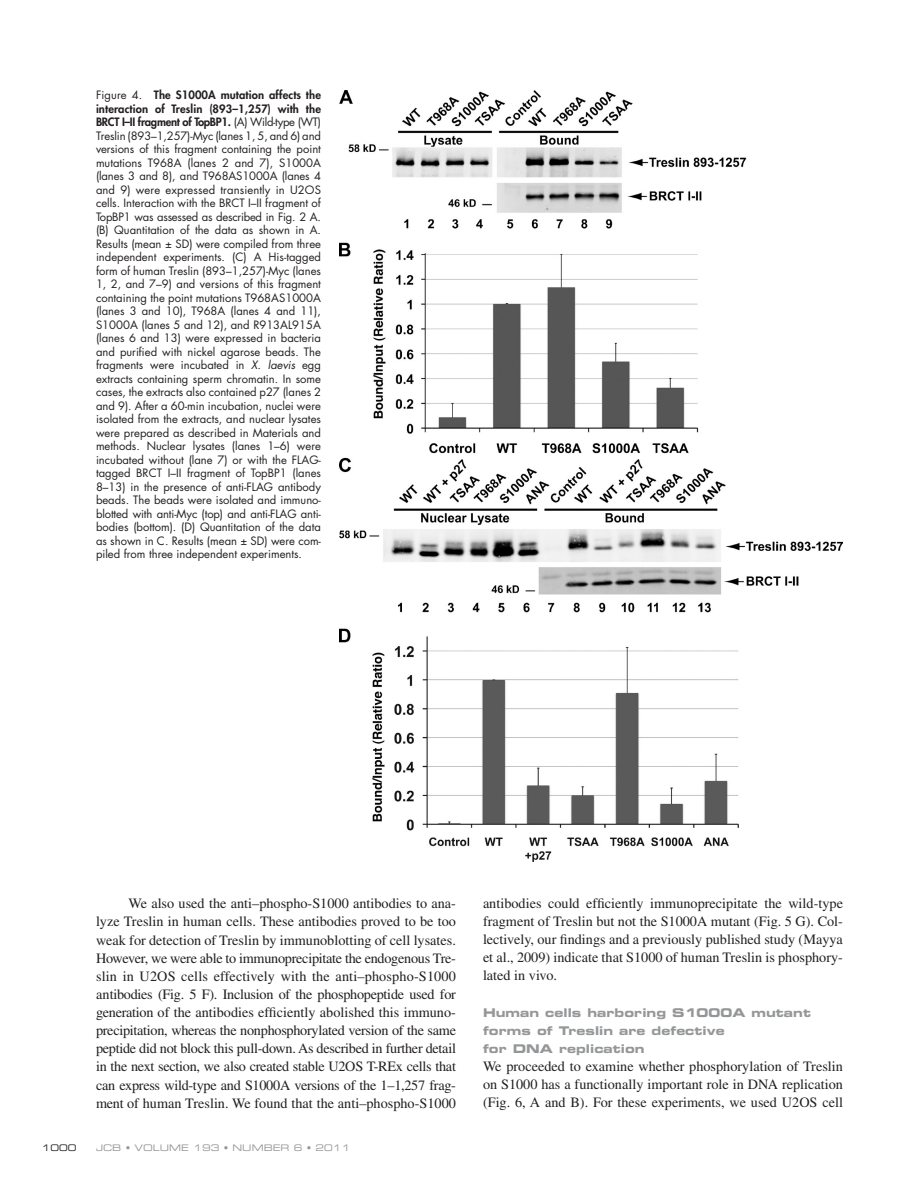
<style>
.page{position:relative;width:918px;height:1188px;background:#fff}
.page>*{position:absolute;margin:0;border:0;box-sizing:border-box;transform-origin:0 0}
.t1{font:14.25px/18.1px "Times LT Std";color:#231f20;text-align:justify}
.t2{font:12px/18px "Eurostile LT Std Bold Ex 2";letter-spacing:.005em;color:#949698}
.t3{font:11.25px/13.5px "Futura Std";color:#231f20;text-align:justify}
.t4{font:9px "Eurostile LT Std Ex 2";color:#949698}
.t5{font:9px "Eurostile LT Std Ex 2";color:#231f20}
.s1{font-weight:800}
.s2{font-style:italic}
</style>
<div class="page">
<img style="left:339px;top:90px;width:504px;height:771px">
<p class="t3" style="left:96px;top:89px;width:227px">Figure 4. <span class="s1">The S1000A mutation affects the interaction of Treslin (893–1,257) with the BRCT I–II fragment of TopBP1.</span> (A) Wild-type (WT)<br>Treslin (893–1,257)-Myc (lanes 1, 5, and 6) and versions of this fragment containing the point mutations T968A (lanes 2 and 7), S1000A (lanes 3 and 8), and T968AS1000A (lanes 4 and 9) were expressed transiently in U2OS cells. Interaction with the BRCT I–II fragment of TopBP1 was assessed as described in Fig. 2 A. (B) Quantitation of the data as shown in A.<br>Results (mean ± SD) were compiled from three independent experiments. (C) A His-tagged form of human Treslin (893–1,257)-Myc (lanes 1, 2, and 7–9) and versions of this fragment containing the point mutations T968AS1000A (lanes 3 and 10), T968A (lanes 4 and 11), S1000A (lanes 5 and 12), and R913AL915A (lanes 6 and 13) were expressed in bacteria and purified with nickel agarose beads. The fragments were incubated in <span class="s2">X. laevis</span> egg extracts containing sperm chromatin. In some cases, the extracts also contained p27 (lanes 2 and 9). After a 60-min incubation, nuclei were isolated from the extracts, and nuclear lysates were prepared as described in Materials and methods. Nuclear lysates (lanes 1–6) were incubated without (lane 7) or with the FLAG&shy;tagged BRCT I–II fragment of TopBP1 (lanes 8–13) in the presence of anti-FLAG antibody beads. The beads were isolated and immuno&shy;blotted with anti-Myc (top) and anti-FLAG anti&shy;bodies (bottom). (D) Quantitation of the data as shown in C. Results (mean ± SD) were com&shy;piled from three independent experiments.</p>
<p class="t1" style="left:96px;top:894px;width:362px;text-indent:32px">We also used the anti–phospho-S1000 antibodies to ana&shy;lyze Treslin in human cells. These antibodies proved to be too weak for detection of Treslin by immunoblotting of cell lysates.<br>However, we were able to immunoprecipitate the endogenous Tre&shy;slin in U2OS cells effectively with the anti–phospho-S1000 antibodies (Fig. 5 F). Inclusion of the phosphopeptide used for generation of the antibodies efficiently abolished this immuno&shy;precipitation, whereas the nonphosphorylated version of the same peptide did not block this pull-down. As described in further detail in the next section, we also created stable U2OS T-REx cells that can express wild-type and S1000A versions of the 1–1,257 frag&shy;ment of human Treslin. We found that the anti–phospho-S1000</p>
<p class="t5" style="left:42px;top:1142px;width:36px">1000</p>
<p class="t4" style="left:96px;top:1142px;width:256px">JCB • VOLUME 193 • NUMBER 6 • 2011</p>
<p class="t1" style="left:483px;top:894px;width:362px">antibodies could efficiently immunoprecipitate the wild-type fragment of Treslin but not the S1000A mutant (Fig. 5 G). Col&shy;lectively, our findings and a previously published study (Mayya et al., 2009) indicate that S1000 of human Treslin is phosphory&shy;lated in vivo.</p>
<p class="t2" style="left:483px;top:1004px;width:330px">Human cells harboring S1000A mutant forms of Treslin are defective<br>for DNA replication</p>
<p class="t1" style="left:483px;top:1058px;width:362px">We proceeded to examine whether phosphorylation of Treslin on S1000 has a functionally important role in DNA replication (Fig. 6, A and B). For these experiments, we used U2OS cell</p>
</div>
